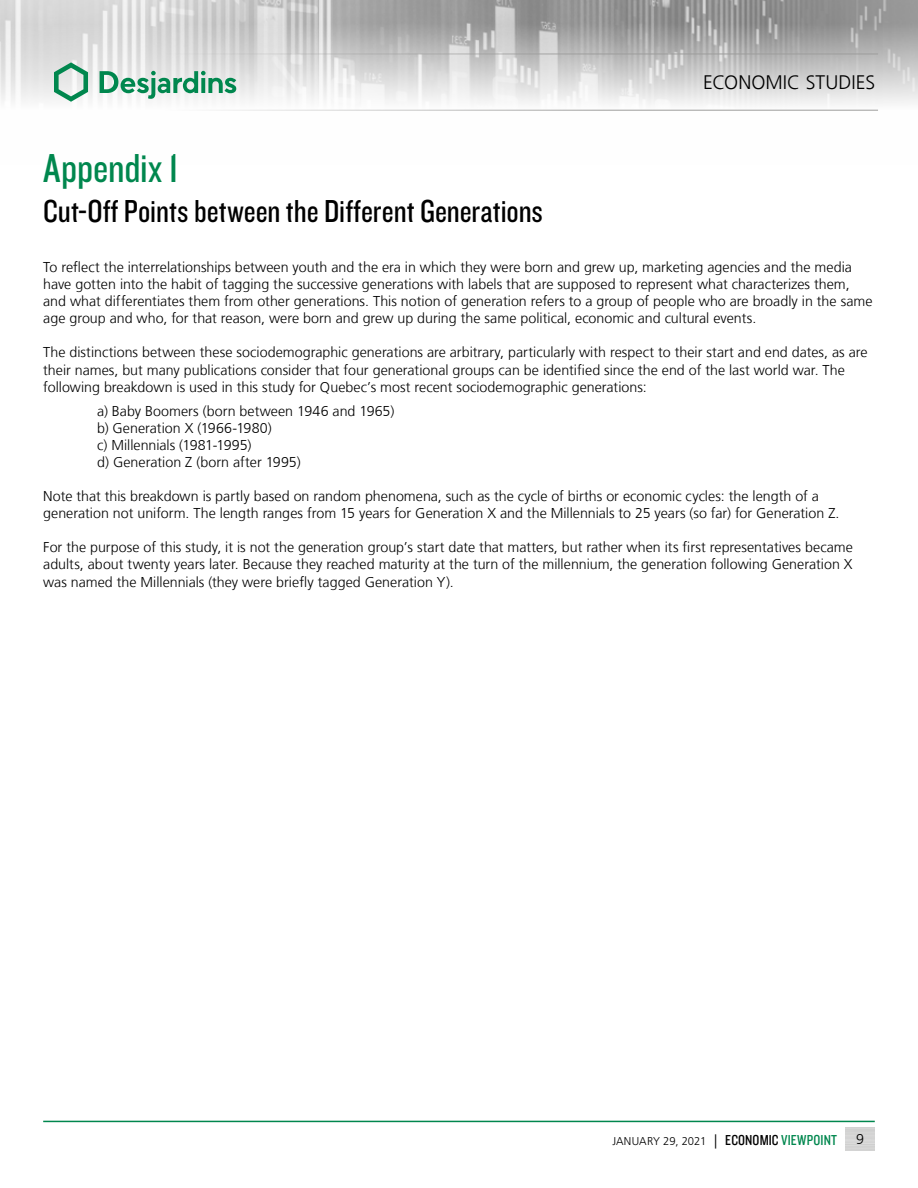
<style>
.page{position:relative;width:918px;height:1188px;background:#fff}
.page>*{position:absolute;margin:0;border:0;box-sizing:border-box;transform-origin:0 0}
.t1{font:42px "Knockout 29 Junior Ltweight";letter-spacing:-.005em;color:#00874e}
.t2{font:33px "Knockout 29 Junior Ltweight";color:#000}
.t3{font:300 19.5px "Frutiger LT";letter-spacing:.005em;color:#000}
.t4{font:300 14.25px/17.1px "Frutiger LT";color:#000}
.t5{font:300 11.25px "Frutiger LT";color:#000}
.s1{font-size:14.25px}
.s2{font-family:"Knockout 29 Junior Ltweight";font-weight:400;font-size:15px}
.s3{font-family:"Knockout 29 Junior Ltweight";font-weight:400;font-size:15px;color:#00874e}
</style>
<div class="page">
<img style="left:0;top:0;width:918px;height:110px">
<hr style="left:0;top:54px;width:878px;height:1px;background:#9d9d9c">
<hr style="left:0;top:110px;width:878px;height:1px;background:#9d9d9c">
<svg style="left:54px;top:62px;width:34px;height:40px"></svg>
<svg style="left:100px;top:71px;width:136px;height:28px"></svg>
<hr style="left:43px;top:1121px;width:832px;height:1px;background:#00874e">
<h3 class="t3" style="left:703px;top:72px;width:174px">ECONOMIC STUDIES</h3>
<h1 class="t1" style="left:43px;top:141px;width:137px">Appendix 1</h1>
<h2 class="t2" style="left:43px;top:190px;width:501px">Cut-Off Points between the Different Generations</h2>
<p class="t4" style="left:43px;top:259px;width:831px">To reflect the interrelationships between youth and the era in which they were born and grew up, marketing agencies and the media have gotten into the habit of tagging the successive generations with labels that are supposed to represent what characterizes them, and what differentiates them from other generations. This notion of generation refers to a group of people who are broadly in the same age group and who, for that reason, were born and grew up during the same political, economic and cultural events.</p>
<p class="t4" style="left:43px;top:344px;width:826px">The distinctions between these sociodemographic generations are arbitrary, particularly with respect to their start and end dates, as are their names, but many publications consider that four generational groups can be identified since the end of the last world war. The following breakdown is used in this study for Quebec’s most recent sociodemographic generations:</p>
<p class="t4" style="left:97px;top:402px;width:299px">a) Baby Boomers (born between 1946 and 1965) b) Generation X (1966-1980)<br>c) Millennials (1981-1995)<br>d) Generation Z (born after 1995)</p>
<p class="t4" style="left:43px;top:488px;width:798px">Note that this breakdown is partly based on random phenomena, such as the cycle of births or economic cycles: the length of a generation not uniform. The length ranges from 15 years for Generation X and the Millennials to 25 years (so far) for Generation Z.</p>
<p class="t4" style="left:43px;top:539px;width:811px;text-align:justify">For the purpose of this study, it is not the generation group’s start date that matters, but rather when its first representatives became adults, about twenty years later. Because they reached maturity at the turn of the millennium, the generation following Generation X was named the Millennials (they were briefly tagged Generation Y).</p>
<p class="t5" style="left:612px;top:1135px;width:226px">JANUARY 29, 2021 <span class="s1">|</span> <span class="s2">ECONOMIC</span> <span class="s3">VIEWPOINT</span></p>
<p class="t4" style="left:856px;top:1131px;width:9px">9</p>
</div>
